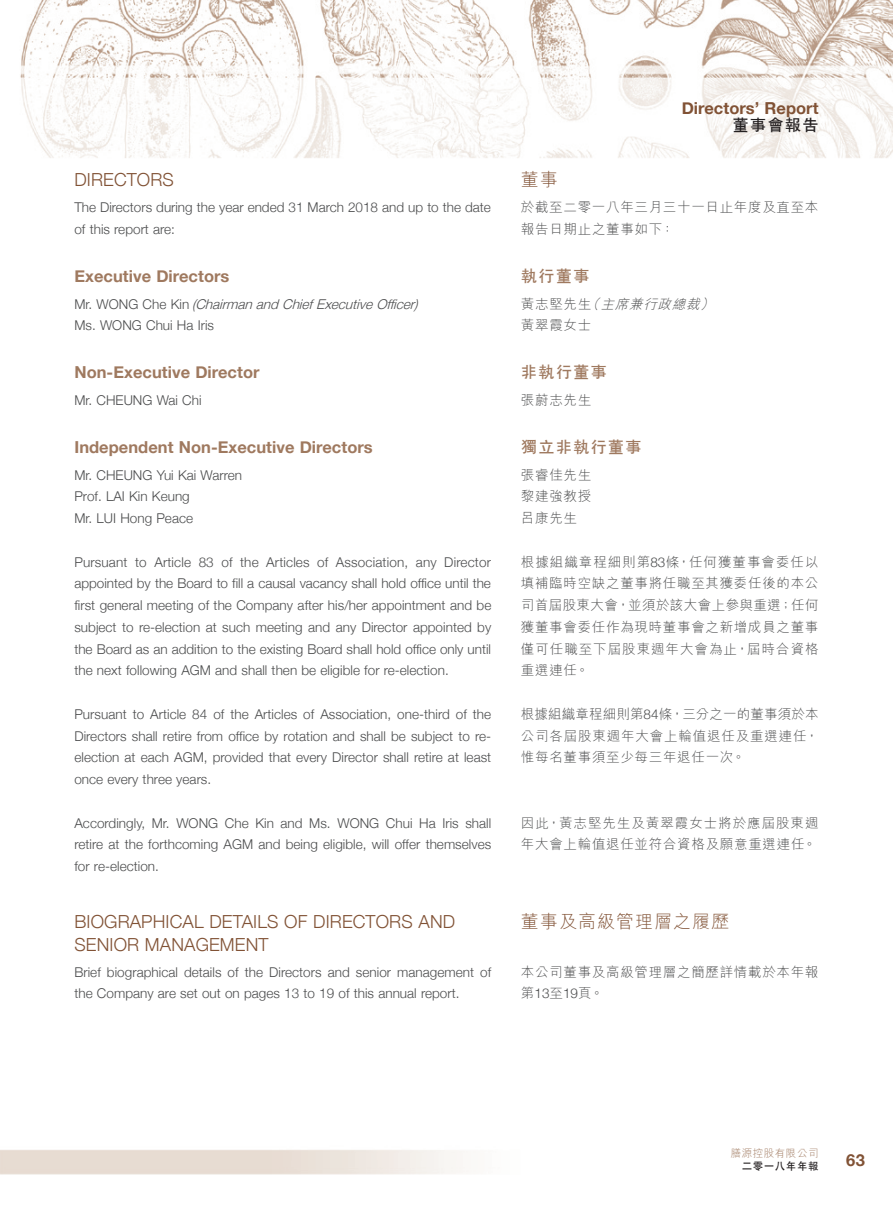
<style>
.page{position:relative;width:893px;height:1212px;background:#fff}
.page>*{position:absolute;margin:0;border:0;box-sizing:border-box;transform-origin:0 0}
.Heading_1{font:300 18px/22.5px "Helvetica Neue";letter-spacing:.01em;color:#815235}
.C_Heading_1{font:300 18px "M Hei HK";letter-spacing:.06em;color:#815235}
.Heading_3{font:700 16.5px "Helvetica Neue";letter-spacing:.005em;color:#9f795f}
.t1{font:700 16.5px "Helvetica Neue";letter-spacing:.005em;color:#815235}
.C_Heading_3{font:700 16.5px "C Hei 2 HK";letter-spacing:.055em;color:#9f795f}
.t2{font:700 16.5px "C Hei 2 HK";letter-spacing:.055em;color:#231f20}
.Body_Text{font:300 13.5px/21.8px "Helvetica Neue";letter-spacing:.005em;color:#4b4c4d;text-align:justify}
.C_Body_Text{font:300 13.5px/21.8px "M Hei HK";letter-spacing:.055em;color:#4b4c4d}
.Body_Text-2{font:italic 300 13.5px "Helvetica Neue";color:#4b4c4d}
.C_Body_Text-2{font:italic 300 13.5px "M Hei HK";color:#4b4c4d}
.t3{font:300 10.5px "M Hei HK";letter-spacing:.055em;color:#9f795f}
.t4{font:700 10.5px "C Hei 2 HK";letter-spacing:.055em;color:#231f20}
.s1{font-style:normal}
.s2{font-family:"Helvetica Neue"}
</style>
<div class="page">
<img style="left:0;top:0;width:893px;height:1175px">
<p class="Heading_1" style="left:74px;top:167px;width:101px">DIRECTORS</p>
<p class="Body_Text" style="left:74px;top:195px;width:418px">The Directors during the year ended 31 March 2018 and up to the date of this report are:</p>
<p class="Heading_3" style="left:74px;top:263px;width:157px">Executive Directors</p>
<p class="Body_Text-2" style="left:74px;top:293px;width:350px"><span class="s1">M r . W O N G C h e K i n</span> (ChairmanandChiefExecutiveOfficer)</p>
<p class="Body_Text" style="left:74px;top:314px;width:141px">Ms. WONG Chui Ha Iris</p>
<p class="Heading_3" style="left:74px;top:359px;width:187px">Non-Executive Director</p>
<p class="Body_Text" style="left:74px;top:388px;width:129px">Mr. CHEUNG Wai Chi</p>
<p class="Heading_3" style="left:74px;top:434px;width:300px">Independent Non-Executive Directors</p>
<p class="Body_Text" style="left:74px;top:463px;width:169px">Mr. CHEUNG Yui Kai Warren</p>
<p class="Body_Text" style="left:74px;top:485px;width:117px">Prof. LAI Kin Keung</p>
<p class="Body_Text" style="left:74px;top:506px;width:120px">Mr. LUI Hong Peace</p>
<p class="Body_Text" style="left:74px;top:550px;width:418px">Pursuant to Article 83 of the Articles of Association, any Director appointed by the Board to fill a causal vacancy shall hold office until the first general meeting of the Company after his/her appointment and be subject to re-election at such meeting and any Director appointed by the Board as an addition to the existing Board shall hold office only until the next following AGM and shall then be eligible for re-election.</p>
<p class="Body_Text" style="left:74px;top:702px;width:418px">Pursuant to Article 84 of the Articles of Association, one-third of the Directors shall retire from office by rotation and shall be subject to re&shy;election at each AGM, provided that every Director shall retire at least once every three years.</p>
<p class="Body_Text" style="left:74px;top:811px;width:418px">Accordingly, Mr. WONG Che Kin and Ms. WONG Chui Ha Iris shall retire at the forthcoming AGM and being eligible, will offer themselves for re-election.</p>
<p class="Heading_1" style="left:74px;top:909px;width:382px">BIOGRAPHICAL DETAILS OF DIRECTORS AND<br>SENIOR MANAGEMENT</p>
<p class="Body_Text" style="left:74px;top:960px;width:418px">Brief biographical details of the Directors and senior management of the Company are set out on pages 13 to 19 of this annual report.</p>
<p class="t1" style="left:682px;top:95px;width:138px">Directors’ Report</p>
<p class="t2" style="left:733px;top:116px;width:87px">董事會報告</p>
<p class="C_Heading_1" style="left:521px;top:170px;width:39px">董事</p>
<p class="C_Body_Text" style="left:521px;top:196px;width:299px">於截至二零一八年三月三十一日止年度及直至本報告日期止之董事如下：</p>
<p class="C_Heading_3" style="left:521px;top:267px;width:70px">執行董事</p>
<p class="C_Body_Text-2" style="left:521px;top:297px;width:198px"><span class="s1">黃志堅先生</span>（主席兼行政總裁）</p>
<p class="C_Body_Text" style="left:521px;top:314px;width:72px">黃翠霞女士</p>
<p class="C_Heading_3" style="left:521px;top:364px;width:87px">非執行董事</p>
<p class="C_Body_Text" style="left:521px;top:389px;width:72px">張蔚志先生</p>
<p class="C_Heading_3" style="left:521px;top:438px;width:122px">獨立非執行董事</p>
<p class="C_Body_Text" style="left:521px;top:463px;width:72px">張睿佳先生</p>
<p class="C_Body_Text" style="left:521px;top:485px;width:72px">黎建強教授</p>
<p class="C_Body_Text" style="left:521px;top:507px;width:58px">呂康先生</p>
<p class="C_Body_Text" style="left:521px;top:550px;width:299px;text-align:justify">根據組織章程細則第<span class="s2">83</span>條，任何獲董事會委任以填補臨時空缺之董事將任職至其獲委任後的本公司首屆股東大會，並須於該大會上參與重選；任何獲董事會委任作為現時董事會之新增成員之董事僅可任職至下屆股東週年大會為止，屆時合資格重選連任。</p>
<p class="C_Body_Text" style="left:521px;top:703px;width:299px;text-align:justify">根據組織章程細則第<span class="s2">84</span>條，三分之一的董事須於本公司各屆股東週年大會上輪值退任及重選連任，惟每名董事須至少每三年退任一次。</p>
<p class="C_Body_Text" style="left:521px;top:811px;width:299px">因此，黃志堅先生及黃翠霞女士將於應屆股東週年大會上輪值退任並符合資格及願意重選連任。</p>
<p class="C_Heading_1" style="left:521px;top:912px;width:210px">董事及高級管理層之履歷</p>
<p class="C_Body_Text" style="left:521px;top:960px;width:299px">本公司董事及高級管理層之簡歷詳情載於本年報第<span class="s2">13</span>至<span class="s2">19</span>頁。</p>
<p class="t3" style="left:731px;top:1147px;width:89px">膳源控股有限公司</p>
<p class="t4" style="left:742px;top:1161px;width:78px">二零一八年年報</p>
<p class="t1" style="left:846px;top:1147px;width:20px">63</p>
</div>
